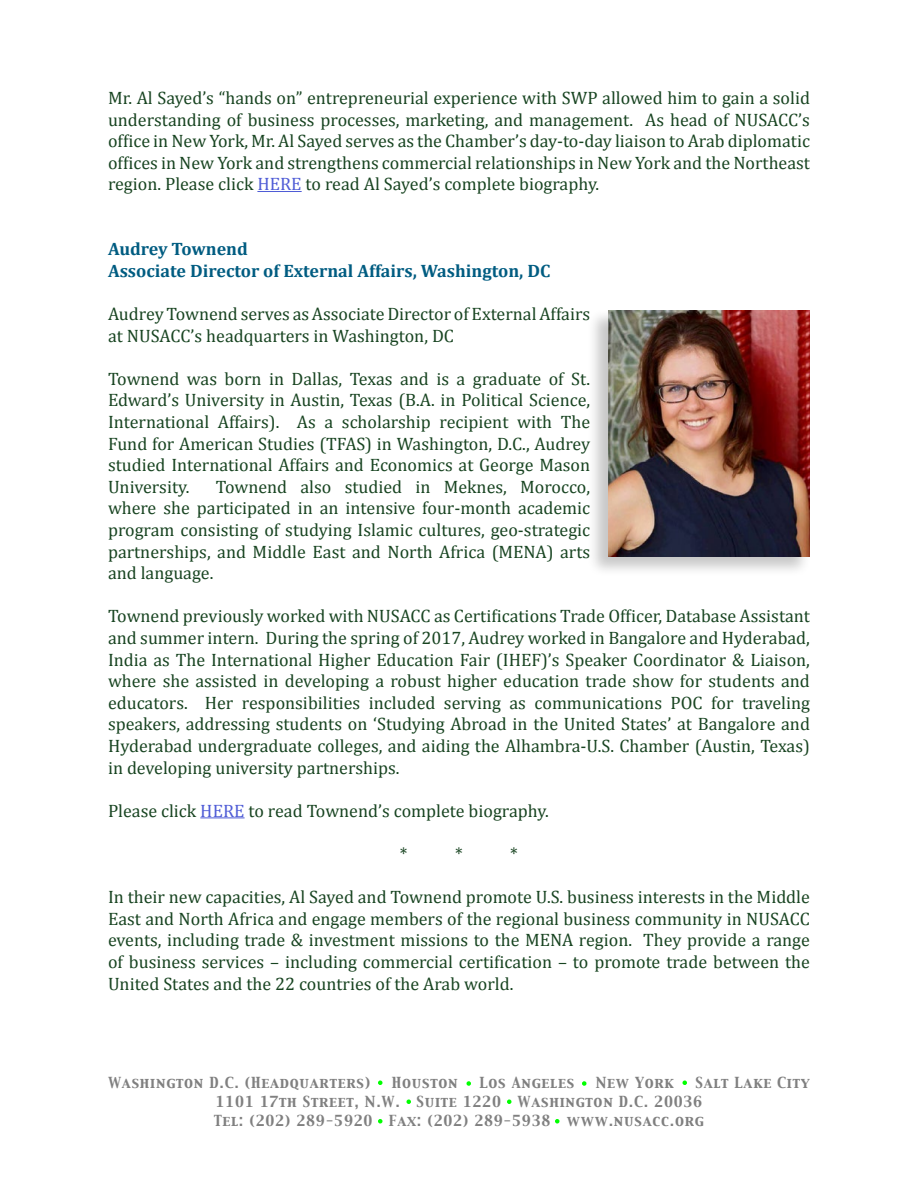
<style>
.page{position:relative;width:918px;height:1188px;background:#fff}
.page>*{position:absolute;margin:0;border:0;box-sizing:border-box;transform-origin:0 0}
.t1{font:18px/21.6px "Cambria";color:#184421;text-align:justify}
.t2{font:700 18px/21.6px "Cambria";color:#005c81}
.t3{font:13.5px/19.5px "Capitals";letter-spacing:.055em;color:#808080}
.s1{color:#4f5cd6}
</style>
<div class="page">
<svg style="left:582px;top:1081px;width:4px;height:5px"></svg>
<svg style="left:466px;top:1081px;width:5px;height:5px"></svg>
<svg style="left:507px;top:1100px;width:5px;height:4px"></svg>
<svg style="left:682px;top:1081px;width:5px;height:4px"></svg>
<svg style="left:406px;top:1100px;width:5px;height:4px"></svg>
<svg style="left:378px;top:1119px;width:4px;height:5px"></svg>
<svg style="left:555px;top:1119px;width:5px;height:5px"></svg>
<svg style="left:378px;top:1081px;width:4px;height:4px"></svg>
<hr style="left:257px;top:191px;width:45px;height:1px;background:#4f5cd6">
<hr style="left:200px;top:817px;width:45px;height:1px;background:#4f5cd6">
<div style="left:587px;top:308px;width:225px;height:270px;background:#000;opacity:.22"></div>
<img style="left:608px;top:311px;width:202px;height:245px">
<p class="t1" style="left:108px;top:87px;width:704px">Mr. Al Sayed’s “hands on” entrepreneurial experience with SWP allowed him to gain a solid understanding of business processes, marketing, and management. As head of NUSACC’s office in New York, Mr. Al Sayed serves as the Chamber’s day-to-day liaison to Arab diplomatic offices in New York and strengthens commercial relationships in New York and the Northeast region. Please click <span class="s1">HERE</span> to read Al Sayed’s complete biography.</p>
<p class="t2" style="left:108px;top:238px;width:444px">Audrey Townend<br>Associate Director of External Affairs, Washington, DC</p>
<p class="t1" style="left:108px;top:303px;width:484px">Audrey Townend serves as Associate Director of External Affairs at NUSACC’s headquarters in Washington, DC</p>
<p class="t1" style="left:108px;top:368px;width:484px">Townend was born in Dallas, Texas and is a graduate of St.<br>Edward’s University in Austin, Texas (B.A. in Political Science, International Affairs). As a scholarship recipient with The Fund for American Studies (TFAS) in Washington, D.C., Audrey studied International Affairs and Economics at George Mason University.</p>
<p class="t1" style="left:108px;top:476px;width:484px;text-indent:108px">Townend also studied in Meknes, Morocco, where she participated in an intensive four-month academic program consisting of studying Islamic cultures, geo-strategic partnerships, and Middle East and North Africa (MENA) arts and language.</p>
<p class="t1" style="left:108px;top:605px;width:704px">Townend previously worked with NUSACC as Certifications Trade Officer, Database Assistant and summer intern. During the spring of 2017, Audrey worked in Bangalore and Hyderabad, India as The International Higher Education Fair (IHEF)’s Speaker Coordinator &amp; Liaison, where she assisted in developing a robust higher education trade show for students and educators. Her responsibilities included serving as communications POC for traveling speakers, addressing students on ‘Studying Abroad in the United States’ at Bangalore and Hyderabad undergraduate colleges, and aiding the Alhambra-U.S. Chamber (Austin, Texas) in developing university partnerships.</p>
<p class="t1" style="left:108px;top:800px;width:442px">Please click <span class="s1">HERE</span> to read Townend’s complete biography.</p>
<p class="t1" style="left:400px;top:843px;width:9px">*</p>
<p class="t1" style="left:455px;top:843px;width:9px">*</p>
<p class="t1" style="left:510px;top:843px;width:9px">*</p>
<p class="t1" style="left:108px;top:886px;width:704px">In their new capacities, Al Sayed and Townend promote U.S. business interests in the Middle East and North Africa and engage members of the regional business community in NUSACC events, including trade &amp; investment missions to the MENA region. They provide a range of business services – including commercial certification – to promote trade between the United States and the 22 countries of the Arab world.</p>
<p class="t3" style="left:108px;top:1073px;width:264px">Washington D.C. (Headquarters)</p>
<p class="t3" style="left:392px;top:1073px;width:68px">Houston</p>
<p class="t3" style="left:479px;top:1073px;width:96px">Los Angeles</p>
<p class="t3" style="left:596px;top:1073px;width:80px">New York</p>
<p class="t3" style="left:214px;top:1073px;width:597px;text-indent:481px">Salt Lake City<br>1101 17th Street, N.W. Suite 1220 Washington D.C. 20036<br>Tel: (202) 289-5920 Fax: (202) 289-5938 www.nusacc.org</p>
</div>
